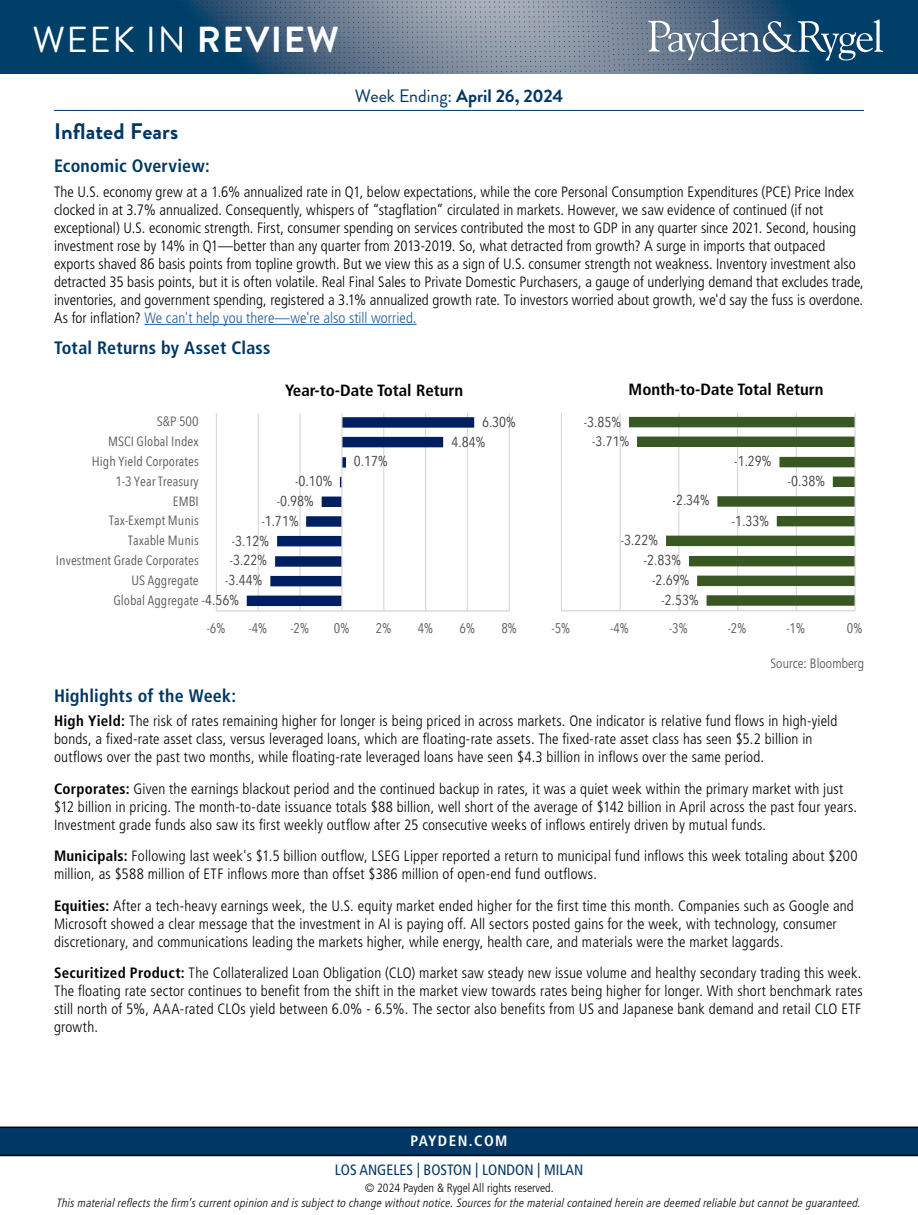
<style>
.page{position:relative;width:918px;height:1215px;background:#fff}
.page>*{position:absolute;margin:0;border:0;box-sizing:border-box;transform-origin:0 0}
.t1{font:36.15px "Brandon Grotesque";letter-spacing:.045em;color:#fff}
.t2{font:700 22.5px "Brandon Grotesque";letter-spacing:.005em;color:#003764}
.t3{font:700 condensed 18px "Frutiger LT Pro";letter-spacing:.01em;color:#003764}
.t4{font:700 18px "Brandon Grotesque";letter-spacing:-.01em;color:#003764}
.t5{font:700 condensed 16.2px "Frutiger LT Pro";color:#000;scale:1.04 1}
.t6{font:300 condensed 15px/18px "Frutiger LT Pro";letter-spacing:.01em;color:#000}
.t7{font:condensed 15px "Frutiger LT Pro";color:#003764}
.t8{font:700 condensed 15px "Frutiger LT Pro";letter-spacing:.1em;color:#fff}
.t9{font:14.4px "Avenir Next Condensed";color:#404040;scale:1.04 1}
.t10{font:13.95px "Avenir Next Condensed";color:#595959}
.t11{font:300 condensed 13.5px "Frutiger LT Pro";letter-spacing:.005em;color:#4d4d4f}
.t12{font:13.5px "Avenir Next Condensed";color:#404040;scale:1.1 1}
.t13{font:13.35px "Avenir Next Condensed";color:#595959;scale:1.04 1}
.t14{font:italic 300 condensed 12px "Frutiger LT Pro";letter-spacing:.02em;color:#000}
.t15{font:300 condensed 12px "Frutiger LT Pro";color:#000}
.s1{font-weight:700}
.s2{font-weight:400}
.s3{color:#215e9e}
.s4{font-size:13.5px}
.s5{font-size:13.5px;color:#404040}
.s6{font-size:14.4px;color:#404040}
</style>
<div class="page">
<svg style="left:0;top:0;width:918px;height:74px;background:#456884"></svg>
<hr style="left:54px;top:110px;width:810px;height:1px;background:#003764">
<hr style="left:144px;top:324px;width:273px;height:1px;background:#215e9e">
<hr style="left:216px;top:413px;width:1px;height:198px;background:#d9d9d9">
<hr style="left:258px;top:413px;width:1px;height:198px;background:#d9d9d9">
<hr style="left:300px;top:413px;width:1px;height:198px;background:#d9d9d9">
<hr style="left:383px;top:413px;width:1px;height:198px;background:#d9d9d9">
<hr style="left:425px;top:413px;width:1px;height:198px;background:#d9d9d9">
<hr style="left:467px;top:413px;width:1px;height:198px;background:#d9d9d9">
<hr style="left:509px;top:413px;width:1px;height:198px;background:#d9d9d9">
<svg style="left:247px;top:417px;width:227px;height:189px"></svg>
<hr style="left:216px;top:610px;width:293px;height:2px;background:#d9d9d9">
<hr style="left:341px;top:413px;width:1px;height:198px;background:#d9d9d9">
<hr style="left:561px;top:413px;width:1px;height:198px;background:#d9d9d9">
<hr style="left:620px;top:413px;width:1px;height:198px;background:#d9d9d9">
<hr style="left:678px;top:413px;width:1px;height:198px;background:#d9d9d9">
<hr style="left:737px;top:413px;width:1px;height:198px;background:#d9d9d9">
<hr style="left:796px;top:413px;width:1px;height:198px;background:#d9d9d9">
<svg style="left:629px;top:417px;width:226px;height:189px"></svg>
<hr style="left:561px;top:610px;width:294px;height:1px;background:#d9d9d9">
<hr style="left:855px;top:413px;width:1px;height:198px;background:#d9d9d9">
<svg style="left:0;top:1127px;width:918px;height:29px;background:#00325b"></svg>
<h1 class="t1" style="left:32px;top:15px;width:308px">WEEK IN <span class="s1">REVIEW</span></h1>
<p class="t4" style="left:355px;top:84px;width:210px"><span class="s2">Week Ending:</span> April 26, 2024</p>
<h2 class="t2" style="left:54px;top:116px;width:126px">Inflated Fears</h2>
<p class="t3" style="left:54px;top:155px;width:157px">Economic Overview:</p>
<p class="t6" style="left:54px;top:183px;width:811px">The U.S. economy grew at a 1.6% annualized rate in Q1, below expectations, while the core Personal Consumption Expenditures (PCE) Price Index clocked in at 3.7% annualized. Consequently, whispers of “stagflation” circulated in markets. However, we saw evidence of continued (if not exceptional) U.S. economic strength. First, consumer spending on services contributed the most to GDP in any quarter since 2021. Second, housing investment rose by 14% in Q1—better than any quarter from 2013-2019. So, what detracted from growth? A surge in imports that outpaced exports shaved 86 basis points from topline growth. But we view this as a sign of U.S. consumer strength not weakness. Inventory investment also detracted 35 basis points, but it is often volatile. Real Final Sales to Private Domestic Purchasers, a gauge of underlying demand that excludes trade, inventories, and government spending, registered a 3.1% annualized growth rate. To investors worried about growth, we'd say the fuss is overdone.<br>As for inflation? <span class="s3">We can't help you there—we're also still worried.</span></p>
<p class="t3" style="left:54px;top:337px;width:218px">Total Returns by Asset Class</p>
<p class="t5" style="left:285px;top:381px;width:173px">Year-to-Date Total Return</p>
<p class="t5" style="left:629px;top:379px;width:189px">Month-to-Date Total Return</p>
<p class="t13" style="left:157px;top:410px;width:42px">S&amp;P 500</p>
<p class="t9" style="left:482px;top:410px;width:34px">6.30%</p>
<p class="t9" style="left:584px;top:409px;width:37px"><span class="s4">-</span>3.85%</p>
<p class="t13" style="left:108px;top:430px;width:89px">MSCI Global Index</p>
<p class="t9" style="left:452px;top:429px;width:34px">4.84%</p>
<p class="t12" style="left:592px;top:430px;width:35px">-3.71%</p>
<p class="t13" style="left:92px;top:450px;width:104px">High Yield Corporates</p>
<p class="t9" style="left:354px;top:449px;width:34px">0.17%</p>
<p class="t9" style="left:734px;top:449px;width:37px"><span class="s4">-</span>1.29%</p>
<p class="t13" style="left:115px;top:470px;width:82px">1-3 Year Treasury</p>
<p class="t9" style="left:295px;top:469px;width:37px"><span class="s4">-</span>0.10%</p>
<p class="t9" style="left:788px;top:468px;width:37px"><span class="s4">-</span>0.38%</p>
<p class="t13" style="left:173px;top:490px;width:26px">EMBI</p>
<p class="t9" style="left:277px;top:488px;width:37px"><span class="s4">-</span>0.98%</p>
<p class="t9" style="left:673px;top:488px;width:37px"><span class="s4">-</span>2.34%</p>
<p class="t13" style="left:109px;top:509px;width:88px">Tax-Exempt Munis</p>
<p class="t9" style="left:261px;top:509px;width:37px"><span class="s4">-</span>1.71%</p>
<p class="t9" style="left:732px;top:508px;width:37px"><span class="s4">-</span>1.33%</p>
<p class="t13" style="left:128px;top:529px;width:69px">Taxable Munis</p>
<p class="t9" style="left:232px;top:528px;width:37px"><span class="s4">-</span>3.12%</p>
<p class="t9" style="left:621px;top:528px;width:37px"><span class="s4">-</span>3.22%</p>
<p class="t13" style="left:56px;top:549px;width:139px">Investment Grade Corporates</p>
<p class="t9" style="left:230px;top:548px;width:37px"><span class="s4">-</span>3.22%</p>
<p class="t9" style="left:644px;top:548px;width:37px"><span class="s4">-</span>2.83%</p>
<p class="t13" style="left:132px;top:569px;width:66px">US Aggregate</p>
<p class="t9" style="left:225px;top:568px;width:37px"><span class="s4">-</span>3.44%</p>
<p class="t9" style="left:652px;top:567px;width:37px"><span class="s4">-</span>2.69%</p>
<p class="t13" style="left:113px;top:589px;width:122px">Global Aggregate <span class="s5">-</span><span class="s6">4.56%</span></p>
<p class="t9" style="left:661px;top:588px;width:37px"><span class="s4">-</span>2.53%</p>
<p class="t10" style="left:207px;top:616px;width:20px">-6%</p>
<p class="t10" style="left:249px;top:616px;width:20px">-4%</p>
<p class="t10" style="left:290px;top:616px;width:20px">-2%</p>
<p class="t10" style="left:334px;top:616px;width:17px">0%</p>
<p class="t10" style="left:376px;top:616px;width:17px">2%</p>
<p class="t10" style="left:418px;top:616px;width:17px">4%</p>
<p class="t10" style="left:460px;top:616px;width:17px">6%</p>
<p class="t10" style="left:501px;top:616px;width:17px">8%</p>
<p class="t10" style="left:552px;top:616px;width:20px">-5%</p>
<p class="t10" style="left:610px;top:616px;width:20px">-4%</p>
<p class="t10" style="left:669px;top:616px;width:20px">-3%</p>
<p class="t10" style="left:728px;top:616px;width:20px">-2%</p>
<p class="t10" style="left:786px;top:616px;width:20px">-1%</p>
<p class="t10" style="left:847px;top:616px;width:17px">0%</p>
<p class="t11" style="left:770px;top:656px;width:95px">Source: Bloomberg</p>
<p class="t3" style="left:54px;top:685px;width:184px">Highlights of the Week:</p>
<p class="t6" style="left:54px;top:712px;width:785px"><span class="s1">High Yield:</span> The risk of rates remaining higher for longer is being priced in across markets. One indicator is relative fund flows in high-yield bonds, a fixed-rate asset class, versus leveraged loans, which are floating-rate assets. The fixed-rate asset class has seen $5.2 billion in outflows over the past two months, while floating-rate leveraged loans have seen $4.3 billion in inflows over the same period.</p>
<p class="t6" style="left:54px;top:780px;width:805px"><span class="s1">Corporates:</span> Given the earnings blackout period and the continued backup in rates, it was a quiet week within the primary market with just $12 billion in pricing. The month-to-date issuance totals $88 billion, well short of the average of $142 billion in April across the past four years.<br>Investment grade funds also saw its first weekly outflow after 25 consecutive weeks of inflows entirely driven by mutual funds.</p>
<p class="t6" style="left:54px;top:847px;width:805px"><span class="s1">Municipals:</span> Following last week's $1.5 billion outflow, LSEG Lipper reported a return to municipal fund inflows this week totaling about $200 million, as $588 million of ETF inflows more than offset $386 million of open-end fund outflows.</p>
<p class="t6" style="left:54px;top:897px;width:801px"><span class="s1">Equities:</span> After a tech-heavy earnings week, the U.S. equity market ended higher for the first time this month. Companies such as Google and<br>Microsoft showed a clear message that the investment in AI is paying off. All sectors posted gains for the week, with technology, consumer discretionary, and communications leading the markets higher, while energy, health care, and materials were the market laggards.</p>
<p class="t6" style="left:54px;top:964px;width:810px;text-align:justify"><span class="s1">Securitized Product:</span> The Collateralized Loan Obligation (CLO) market saw steady new issue volume and healthy secondary trading this week.<br>The floating rate sector continues to benefit from the shift in the market view towards rates being higher for longer. With short benchmark rates still north of 5%, AAA-rated CLOs yield between 6.0% - 6.5%. The sector also benefits from US and Japanese bank demand and retail CLO ETF growth.</p>
<p class="t8" style="left:411px;top:1132px;width:98px">PAYDEN.COM</p>
<p class="t7" style="left:335px;top:1161px;width:250px">LOS ANGELES | BOSTON | LONDON | MILAN</p>
<p class="t15" style="left:365px;top:1181px;width:191px">© 2024 Payden &amp; Rygel All rights reserved.</p>
<p class="t14" style="left:57px;top:1196px;width:806px">This material reflects the firm’s current opinion and is subject to change without notice. Sources for the material contained herein are deemed reliable but cannot be guaranteed.</p>
</div>
